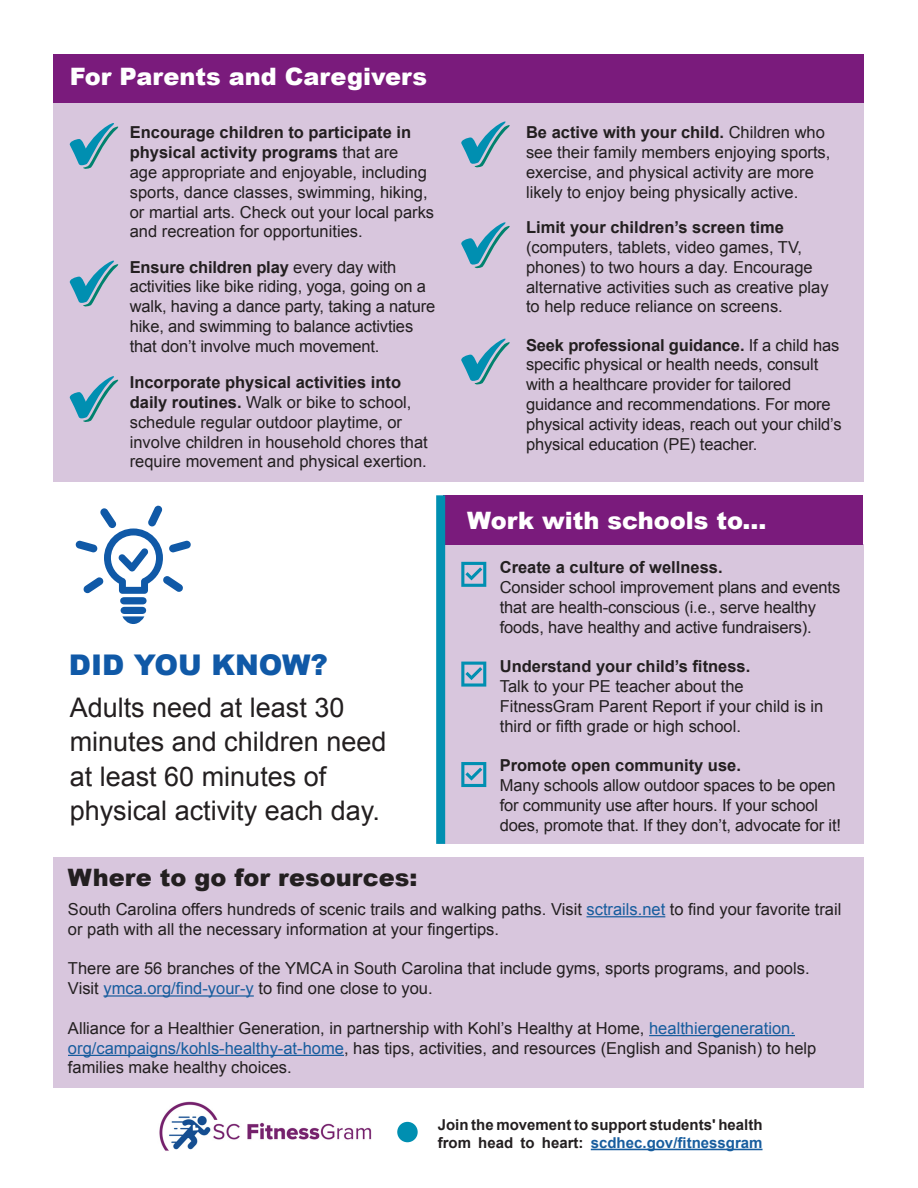
<style>
.page{position:relative;width:918px;height:1188px;background:#fff}
.page>*{position:absolute;margin:0;border:0;box-sizing:border-box;transform-origin:0 0}
.t1{font:900 28.5px "Arial";color:#1059a7}
.t2{font:27px/34.5px "Arial";color:#231f20}
.t3{font:900 24px "Arial";color:#fff}
.t4{font:900 24px "Arial";color:#231f20}
.t5{font:16.5px/19.8px "Arial";color:#231f20}
.t6{font:700 16.5px "Arial";color:#231f20}
.t7{font:700 15px "Arial";color:#231f20}
.t8{font:700 15px "Arial";color:#175d9e}
.s1{font-weight:700}
.s2{color:#175d9e}
.s3{color:#231f20}
</style>
<div class="page">
<div style="left:54px;top:857px;width:810px;height:230px;background:#d8c6dd"></div>
<div style="left:438px;top:545px;width:426px;height:299px;background:#d8c6dd"></div>
<img style="left:159px;top:1102px;width:213px;height:49px">
<hr style="left:591px;top:1149px;width:172px;height:1px;background:#175d9e">
<div style="left:397px;top:1122px;width:21px;height:20px;background:#008fb1;border-radius:50%"></div>
<div style="left:54px;top:54px;width:810px;height:50px;background:#7a1b7c"></div>
<div style="left:54px;top:104px;width:810px;height:378px;background:#d8c6dd"></div>
<svg style="left:69px;top:123px;width:50px;height:46px"></svg>
<svg style="left:69px;top:260px;width:50px;height:47px"></svg>
<svg style="left:461px;top:121px;width:49px;height:47px"></svg>
<svg style="left:461px;top:222px;width:49px;height:47px"></svg>
<div style="left:443px;top:495px;width:419px;height:50px;background:#7a1b7c"></div>
<div style="left:436px;top:495px;width:9px;height:349px;background:#008fb1"></div>
<svg style="left:461px;top:562px;width:25px;height:25px"></svg>
<svg style="left:461px;top:662px;width:25px;height:25px"></svg>
<svg style="left:461px;top:762px;width:25px;height:25px"></svg>
<hr style="left:587px;top:916px;width:78px;height:1px;background:#175d9e">
<hr style="left:103px;top:995px;width:151px;height:2px;background:#175d9e">
<hr style="left:649px;top:1035px;width:146px;height:1px;background:#175d9e">
<hr style="left:68px;top:1055px;width:276px;height:1px;background:#175d9e">
<svg style="left:75px;top:506px;width:116px;height:118px"></svg>
<svg style="left:69px;top:376px;width:50px;height:46px"></svg>
<svg style="left:461px;top:338px;width:49px;height:47px"></svg>
<p class="t3" style="left:70px;top:59px;width:359px">For Parents and Caregivers</p>
<p class="t5" style="left:130px;top:123px;width:306px"><span class="s1">Encourage children to participate in physical activity programs</span> that are<br>age appropriate and enjoyable, including sports, dance classes, swimming, hiking, or martial arts. Check out your local parks and recreation for opportunities.</p>
<p class="t5" style="left:130px;top:257px;width:307px"><span class="s1">Ensure children play</span> every day with activities like bike riding, yoga, going on a walk, having a dance party, taking a nature hike, and swimming to balance activties that don’t involve much movement.</p>
<p class="t5" style="left:130px;top:373px;width:300px"><span class="s1">Incorporate physical activities into daily routines.</span> Walk or bike to school, schedule regular outdoor playtime, or involve children in household chores that require movement and physical exertion.</p>
<p class="t1" style="left:69px;top:644px;width:261px">DID YOU KNOW?</p>
<p class="t2" style="left:70px;top:690px;width:318px">Adults need at least 30 minutes and children need</p>
<p class="t2" style="left:70px;top:759px;width:312px">at least 60 minutes of physical activity each day.</p>
<p class="t5" style="left:526px;top:123px;width:306px"><span class="s1">Be active with your child.</span> Children who see their family members enjoying sports, exercise, and physical activity are more likely to enjoy being physically active.</p>
<p class="t5" style="left:526px;top:218px;width:304px"><span class="s1">Limit your children’s screen time </span>(computers, tablets, video games, TV, phones) to two hours a day. Encourage alternative activities such as creative play to help reduce reliance on screens.</p>
<p class="t5" style="left:526px;top:335px;width:317px"><span class="s1">Seek professional guidance.</span> If a child has specific physical or health needs, consult with a healthcare provider for tailored guidance and recommendations. For more physical activity ideas, reach out your child’s physical education (PE) teacher.</p>
<p class="t3" style="left:467px;top:503px;width:301px">Work with schools to...</p>
<p class="t6" style="left:500px;top:557px;width:224px">Create a culture of wellness.</p>
<p class="t5" style="left:500px;top:578px;width:342px">Consider school improvement plans and events that are health-conscious (i.e., serve healthy foods, have healthy and active fundraisers).</p>
<p class="t6" style="left:500px;top:656px;width:252px">Understand your child’s fitness.</p>
<p class="t5" style="left:500px;top:677px;width:325px">Talk to your PE teacher about the<br>FitnessGram Parent Report if your child is in third or fifth grade or high school.</p>
<p class="t6" style="left:500px;top:755px;width:243px">Promote open community use.</p>
<p class="t5" style="left:500px;top:776px;width:343px">Many schools allow outdoor spaces to be open for community use after hours. If your school does, promote that. If they don’t, advocate for it!</p>
<p class="t4" style="left:68px;top:860px;width:351px">Where to go for resources:</p>
<p class="t5" style="left:68px;top:900px;width:775px">South Carolina offers hundreds of scenic trails and walking paths. Visit <span class="s2">sctrails.net</span> to find your favorite trail or path with all the necessary information at your fingertips.</p>
<p class="t5" style="left:68px;top:959px;width:743px">There are 56 branches of the YMCA in South Carolina that include gyms, sports programs, and pools.<br>Visit <span class="s2">ymca.org/find-your-y</span> to find one close to you.</p>
<p class="t5" style="left:68px;top:1018px;width:750px">Alliance for a Healthier Generation, in partnership with Kohl’s Healthy at Home, <span class="s2">healthiergeneration. org/campaigns/kohls-healthy-at-home</span>, has tips, activities, and resources (English and Spanish) to help families make healthy choices.</p>
<p class="t7" style="left:438px;top:1115px;width:326px">Join the movement to support students' health</p>
<p class="t8" style="left:438px;top:1133px;width:326px"><span class="s3">from head to heart:</span> scdhec.gov/fitnessgram</p>
</div>
